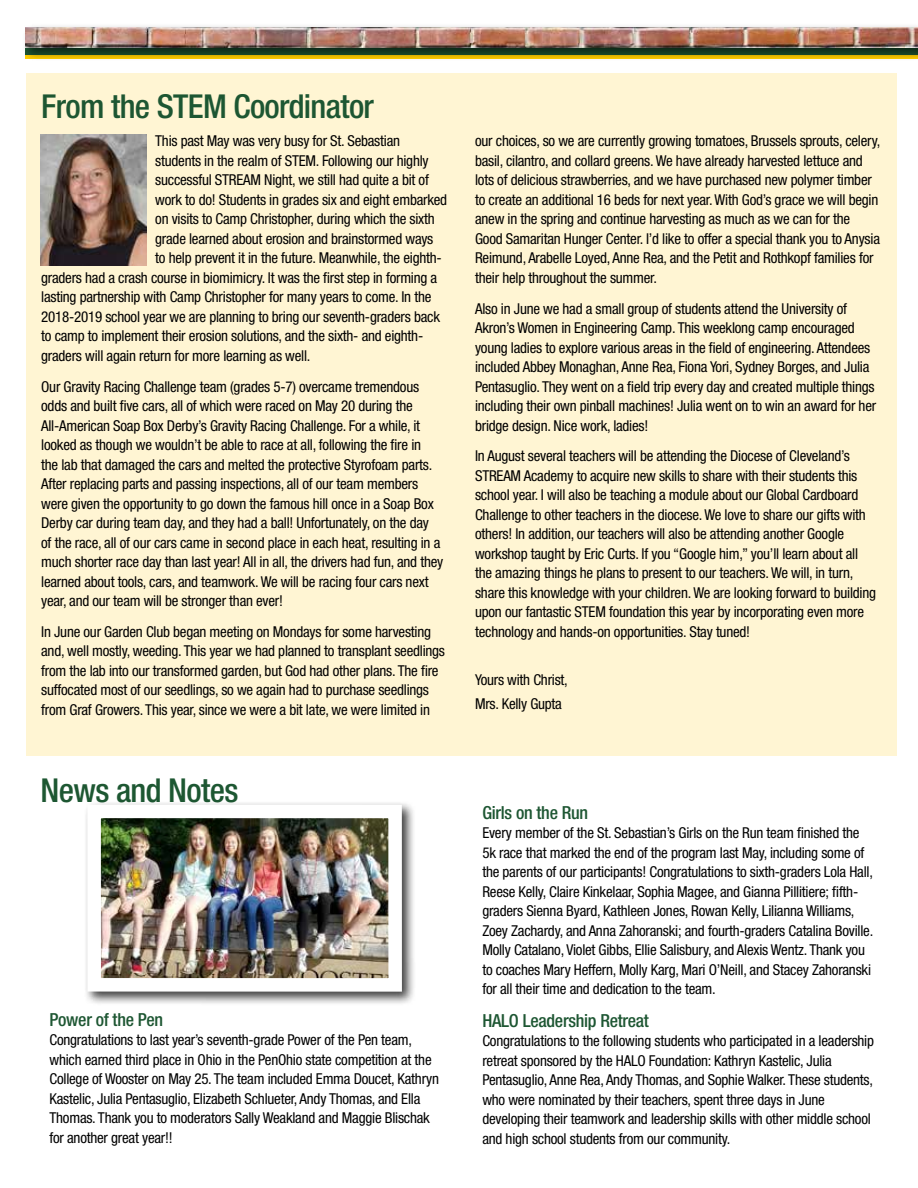
<style>
.page{position:relative;width:918px;height:1188px;background:#fff}
.page>*{position:absolute;margin:0;border:0;box-sizing:border-box;transform-origin:0 0}
.t1{font:500 condensed 33px "Helvetica Neue LT Std";letter-spacing:-.02em;color:#1d5632}
.t2{font:500 condensed 33px "Helvetica Neue LT Std";letter-spacing:-.02em;color:#1d5732}
.t3{font:500 condensed 18px "Helvetica Neue";letter-spacing:-.015em;color:#1d5632}
.t4{font:condensed 15px/19.5px "Helvetica Neue";letter-spacing:-.015em;color:#000}
</style>
<div class="page">
<div style="left:26px;top:74px;width:870px;height:682px;background:#fff5d3"></div>
<div style="left:22px;top:24px;width:896px;height:37px;background:#000;opacity:.55"></div>
<img style="left:26px;top:27px;width:889px;height:21px">
<img style="left:40px;top:135px;width:106px;height:130px">
<hr style="left:915px;top:24px;width:3px;height:37px;background:#000;opacity:.55">
<div style="left:84px;top:801px;width:333px;height:205px;background:#000;opacity:.75"></div>
<img style="left:102px;top:820px;width:285px;height:157px">
<div style="left:87px;top:805px;width:315px;height:187px;border:14px solid #fff"></div>
<h1 class="t1" style="left:41px;top:87px;width:334px">From the STEM Coordinator</h1>
<p class="t4" style="left:155px;top:131px;width:246px">This past May was very busy for St. Sebastian</p>
<p class="t4" style="left:155px;top:151px;width:275px">students in the realm of STEM. Following our highly</p>
<p class="t4" style="left:155px;top:170px;width:275px">successful STREAM Night, we still had quite a bit of</p>
<p class="t4" style="left:155px;top:190px;width:293px">work to do! Students in grades six and eight embarked</p>
<p class="t4" style="left:155px;top:209px;width:281px">on visits to Camp Christopher, during which the sixth</p>
<p class="t4" style="left:155px;top:229px;width:280px">grade learned about erosion and brainstormed ways</p>
<p class="t4" style="left:155px;top:248px;width:288px">to help prevent it in the future. Meanwhile, the eighth-</p>
<p class="t4" style="left:41px;top:268px;width:398px">graders had a crash course in biomimicry. It was the first step in forming a</p>
<p class="t4" style="left:41px;top:287px;width:392px">lasting partnership with Camp Christopher for many years to come. In the</p>
<p class="t4" style="left:41px;top:307px;width:400px">2018-2019 school year we are planning to bring our seventh-graders back</p>
<p class="t4" style="left:41px;top:326px;width:384px">to camp to implement their erosion solutions, and the sixth- and eighth-</p>
<p class="t4" style="left:41px;top:346px;width:271px">graders will again return for more learning as well.</p>
<p class="t4" style="left:41px;top:376px;width:404px">Our Gravity Racing Challenge team (grades 5-7) overcame tremendous odds and built five cars, all of which were raced on May 20 during the All-American Soap Box Derby’s Gravity Racing Challenge. For a while, it looked as though we wouldn’t be able to race at all, following the fire in<br>the lab that damaged the cars and melted the protective Styrofoam parts.<br>After replacing parts and passing inspections, all of our team members were given the opportunity to go down the famous hill once in a Soap Box Derby car during team day, and they had a ball! Unfortunately, on the day<br>of the race, all of our cars came in second place in each heat, resulting in a much shorter race day than last year! All in all, the drivers had fun, and they learned about tools, cars, and teamwork. We will be racing four cars next year, and our team will be stronger than ever!</p>
<p class="t4" style="left:41px;top:622px;width:405px">In June our Garden Club began meeting on Mondays for some harvesting and, well mostly, weeding. This year we had planned to transplant seedlings from the lab into our transformed garden, but God had other plans. The fire suffocated most of our seedlings, so we again had to purchase seedlings from Graf Growers. This year, since we were a bit late, we were limited in</p>
<h1 class="t2" style="left:40px;top:771px;width:199px">News and Notes</h1>
<p class="t3" style="left:50px;top:1008px;width:115px">Power of the Pen</p>
<p class="t4" style="left:50px;top:1030px;width:391px">Congratulations to last year’s seventh-grade Power of the Pen team, which earned third place in Ohio in the PenOhio state competition at the College of Wooster on May 25. The team included Emma Doucet, Kathryn Kastelic, Julia Pentasuglio, Elizabeth Schlueter, Andy Thomas, and Ella Thomas. Thank you to moderators Sally Weakland and Maggie Blischak for another great year!!</p>
<p class="t4" style="left:475px;top:131px;width:407px">our choices, so we are currently growing tomatoes, Brussels sprouts, celery, basil, cilantro, and collard greens. We have already harvested lettuce and lots of delicious strawberries, and we have purchased new polymer timber to create an additional 16 beds for next year. With God’s grace we will begin anew in the spring and continue harvesting as much as we can for the Good Samaritan Hunger Center. I’d like to offer a special thank you to Anysia Reimund, Arabelle Loyed, Anne Rea, and the Petit and Rothkopf families for their help throughout the summer.</p>
<p class="t4" style="left:475px;top:298px;width:403px">Also in June we had a small group of students attend the University of Akron’s Women in Engineering Camp. This weeklong camp encouraged young ladies to explore various areas in the field of engineering. Attendees included Abbey Monaghan, Anne Rea, Fiona Yori, Sydney Borges, and Julia Pentasuglio. They went on a field trip every day and created multiple things including their own pinball machines! Julia went on to win an award for her bridge design. Nice work, ladies!</p>
<p class="t4" style="left:475px;top:446px;width:403px">In August several teachers will be attending the Diocese of Cleveland’s STREAM Academy to acquire new skills to share with their students this school year. I will also be teaching a module about our Global Cardboard Challenge to other teachers in the diocese. We love to share our gifts with others! In addition, our teachers will also be attending another Google workshop taught by Eric Curts. If you “Google him,” you’ll learn about all the amazing things he plans to present to our teachers. We will, in turn, share this knowledge with your children. We are looking forward to building upon our fantastic STEM foundation this year by incorporating even more technology and hands-on opportunities. Stay tuned!</p>
<p class="t4" style="left:475px;top:668px;width:94px;line-height:24.2px">Yours with Christ,<br>Mrs. Kelly Gupta</p>
<p class="t3" style="left:482px;top:802px;width:107px">Girls on the Run</p>
<p class="t4" style="left:482px;top:823px;width:392px">Every member of the St. Sebastian’s Girls on the Run team finished the 5k race that marked the end of the program last May, including some of the parents of our participants! Congratulations to sixth-graders Lola Hall, Reese Kelly, Claire Kinkelaar, Sophia Magee, and Gianna Pillitiere; fifth&shy;graders Sienna Byard, Kathleen Jones, Rowan Kelly, Lilianna Williams, Zoey Zachardy, and Anna Zahoranski; and fourth-graders Catalina Boville.<br>Molly Catalano, Violet Gibbs, Ellie Salisbury, and Alexis Wentz. Thank you to coaches Mary Heffern, Molly Karg, Mari O’Neill, and Stacey Zahoranski for all their time and dedication to the team.</p>
<p class="t3" style="left:482px;top:1009px;width:168px">HALO Leadership Retreat</p>
<p class="t4" style="left:482px;top:1031px;width:393px">Congratulations to the following students who participated in a leadership retreat sponsored by the HALO Foundation: Kathryn Kastelic, Julia Pentasuglio, Anne Rea, Andy Thomas, and Sophie Walker. These students, who were nominated by their teachers, spent three days in June developing their teamwork and leadership skills with other middle school and high school students from our community.</p>
</div>
